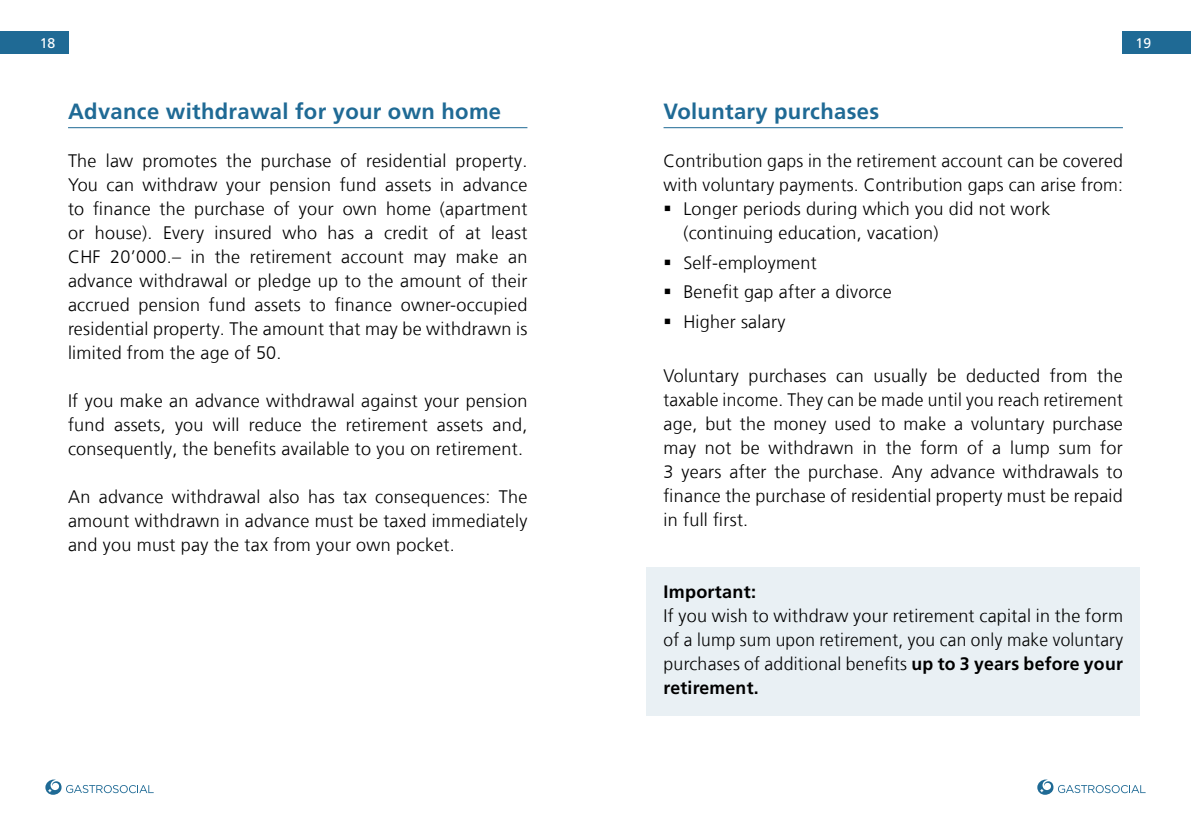
<style>
.page{position:relative;width:1191px;height:840px;background:#fff}
.page>*{position:absolute;margin:0;border:0;box-sizing:border-box;transform-origin:0 0}
.t1{font:700 22px "Frutiger LT Com";letter-spacing:.015em;color:#1f6a95}
.t2{font:300 18px/24px "Frutiger LT Com";letter-spacing:.015em;color:#000;text-align:justify}
.t3{font:700 18px "Frutiger LT Com";letter-spacing:.015em;color:#000}
.t4{font:14px "Frutiger LT Com";color:#fff}
.s1{font-weight:700}
</style>
<div class="page">
<div style="left:0;top:31px;width:68px;height:22px;background:#1f6a95"></div>
<div style="left:1123px;top:31px;width:68px;height:22px;background:#1f6a95"></div>
<svg style="left:45px;top:779px;width:109px;height:15px"></svg>
<svg style="left:1037px;top:779px;width:108px;height:15px"></svg>
<hr style="left:68px;top:127px;width:459px;height:1px;background:#1f6a95">
<hr style="left:663px;top:127px;width:460px;height:1px;background:#1f6a95">
<div style="left:646px;top:567px;width:494px;height:52px;background:#e9f0f4"></div>
<div style="left:646px;top:591px;width:494px;height:124px;background:#e9f0f4"></div>
<p class="t4" style="left:40px;top:34px;width:17px">18</p>
<p class="t4" style="left:1135px;top:34px;width:17px">19</p>
<p class="t1" style="left:68px;top:97px;width:434px">Advance withdrawal for your own home</p>
<p class="t2" style="left:68px;top:148px;width:461px">The law promotes the purchase of residential property.<br>You can withdraw your pension fund assets in advance to finance the purchase of your own home (apartment or house). Every insured who has a credit of at least CHF 20’000.– in the retirement account may make an advance withdrawal or pledge up to the amount of their accrued pension fund assets to finance owner-occupied residential property. The amount that may be withdrawn is limited from the age of 50.</p>
<p class="t2" style="left:68px;top:388px;width:461px">If you make an advance withdrawal against your pension fund assets, you will reduce the retirement assets and, consequently, the benefits available to you on retirement.</p>
<p class="t2" style="left:68px;top:484px;width:461px">An advance withdrawal also has tax consequences: The amount withdrawn in advance must be taxed immediately and you must pay the tax from your own pocket.</p>
<p class="t1" style="left:663px;top:97px;width:217px">Voluntary purchases</p>
<p class="t2" style="left:663px;top:148px;width:461px">Contribution gaps in the retirement account can be covered</p>
<p class="t2" style="left:663px;top:172px;width:461px">with voluntary payments. Contribution gaps can arise from:</p>
<p class="t2" style="left:683px;top:196px;width:368px">Longer periods during which you did not work</p>
<p class="t2" style="left:683px;top:220px;width:256px">(continuing education, vacation)</p>
<p class="t2" style="left:683px;top:247px;width:210px;line-height:29.6px;text-align:left">Self-employment<br>Benefit gap after a divorce<br>Higher salary</p>
<p class="t2" style="left:663px;top:363px;width:461px">Voluntary purchases can usually be deducted from the taxable income. They can be made until you reach retirement age, but the money used to make a voluntary purchase may not be withdrawn in the form of a lump sum for 3 years after the purchase. Any advance withdrawals to finance the purchase of residential property must be repaid in full first.</p>
<p class="t3" style="left:663px;top:580px;width:94px">Important:</p>
<p class="t2" style="left:663px;top:603px;width:461px">If you wish to withdraw your retirement capital in the form of a lump sum upon retirement, you can only make voluntary purchases of additional benefits <span class="s1">up to 3 years before your retirement.</span></p>
</div>
